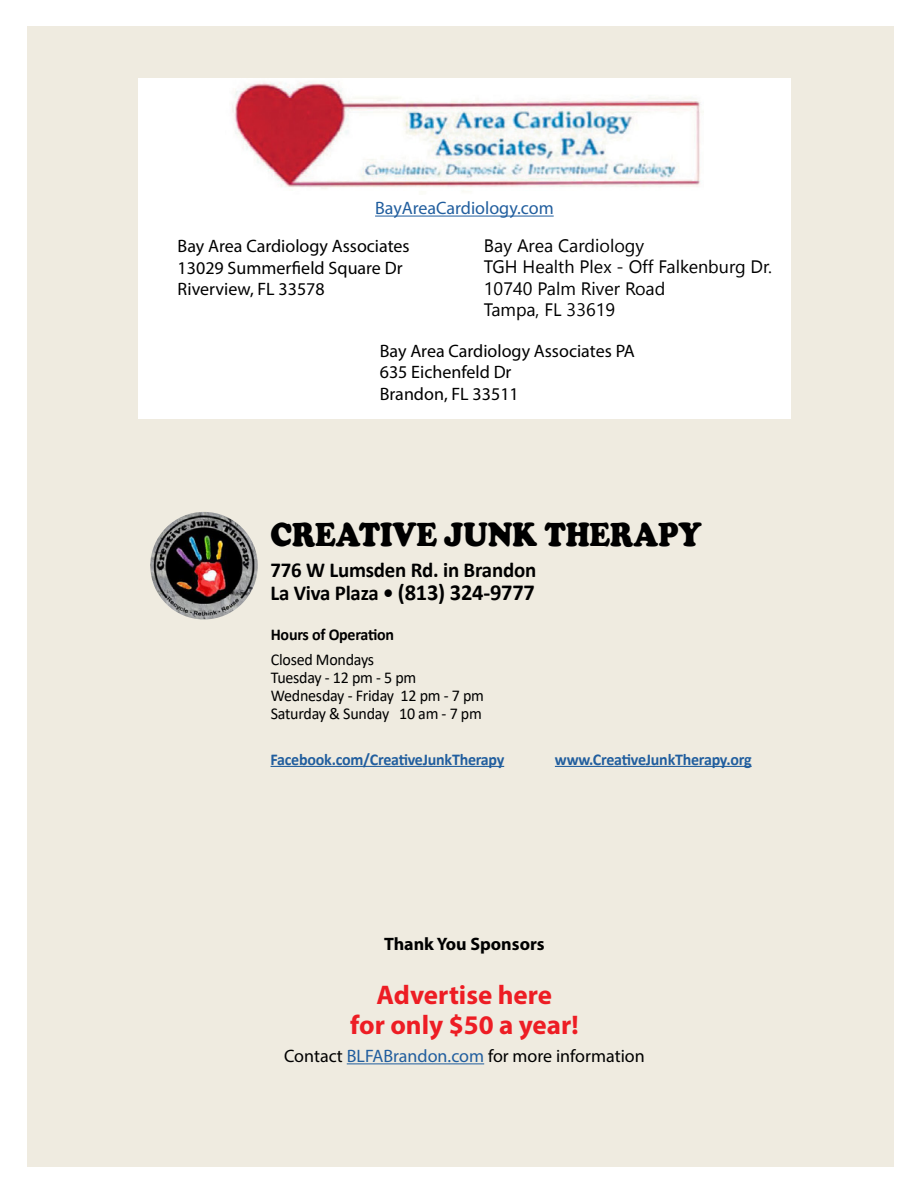
<style>
.page{position:relative;width:918px;height:1188px;background:#fff}
.page>*{position:absolute;margin:0;border:0;box-sizing:border-box;transform-origin:0 0}
.t1{font:900 34.35px "Cooper";color:#000;scale:.87 1}
.t2{font:700 27px/30px "Myriad Pro";color:#ed1d24;text-align:center}
.t3{font:700 22.95px "Calibri";letter-spacing:-.01em;color:#000}
.t4{font:700 21.3px "Calibri";letter-spacing:-.01em;color:#000}
.t5{font:18px/21.6px "Myriad Pro";color:#000}
.t6{font:18px/21.6px "Leelawadee UI";color:#000}
.t7{font:18px "Myriad Pro";color:#215e9e}
.t8{font:700 18px "Myriad Pro";color:#000}
.t9{font:16.5px/18px "Calibri";letter-spacing:-.015em;color:#000}
.t10{font:700 16.5px "Calibri";letter-spacing:-.015em;color:#215e9e}
.t11{font:700 16.5px "Calibri";letter-spacing:-.015em;color:#000}
.s1{font-size:21.3px}
.s2{color:#215e9e}
</style>
<div class="page">
<div style="left:27px;top:26px;width:866px;height:1140px;background:#efebe0"></div>
<div style="left:138px;top:79px;width:653px;height:340px;background:#fff"></div>
<img style="left:232px;top:82px;width:470px;height:110px">
<hr style="left:347px;top:1063px;width:137px;height:1px;background:#215e9e">
<img style="left:150px;top:512px;width:108px;height:108px;border-radius:54px">
<hr style="left:271px;top:766px;width:233px;height:1px;background:#215e9e">
<hr style="left:555px;top:766px;width:197px;height:1px;background:#215e9e">
<hr style="left:375px;top:216px;width:179px;height:1px;background:#215e9e">
<p class="t7" style="left:375px;top:197px;width:180px">BayAreaCardiology.com</p>
<p class="t5" style="left:178px;top:235px;width:234px">Bay Area Cardiology Associates<br>13029 Summerfield Square Dr<br>Riverview, FL 33578</p>
<p class="t6" style="left:484px;top:233px;width:289px">Bay Area Cardiology<br>TGH Health Plex - Off Falkenburg Dr.<br>10740 Palm River Road<br>Tampa, FL 33619</p>
<p class="t5" style="left:380px;top:340px;width:257px">Bay Area Cardiology Associates PA<br>635 Eichenfeld Dr<br>Brandon, FL 33511</p>
<h1 class="t1" style="left:271px;top:514px;width:497px">CREATIVE JUNK THERAPY</h1>
<p class="t4" style="left:271px;top:555px;width:267px">776 W Lumsden Rd. in Brandon</p>
<p class="t3" style="left:271px;top:576px;width:266px"><span class="s1">La Viva Plaza •</span> (813) 324-9777</p>
<p class="t11" style="left:271px;top:623px;width:125px">Hours of Operation</p>
<p class="t9" style="left:271px;top:651px;width:215px">Closed Mondays<br>Tuesday - 12 pm - 5 pm<br>Wednesday - Friday 12 pm - 7 pm<br>Saturday &amp; Sunday 10 am - 7 pm</p>
<p class="t10" style="left:271px;top:747px;width:235px">Facebook.com/CreativeJunkTherapy</p>
<p class="t10" style="left:555px;top:747px;width:198px">www.CreativeJunkTherapy.org</p>
<p class="t8" style="left:384px;top:933px;width:162px">Thank You Sponsors</p>
<h2 class="t2" style="left:350px;top:980px;width:230px">Advertise here<br>for only $50 a year!</h2>
<p class="t5" style="left:284px;top:1045px;width:362px">Contact <span class="s2">BLFABrandon.com</span> for more information</p>
</div>
